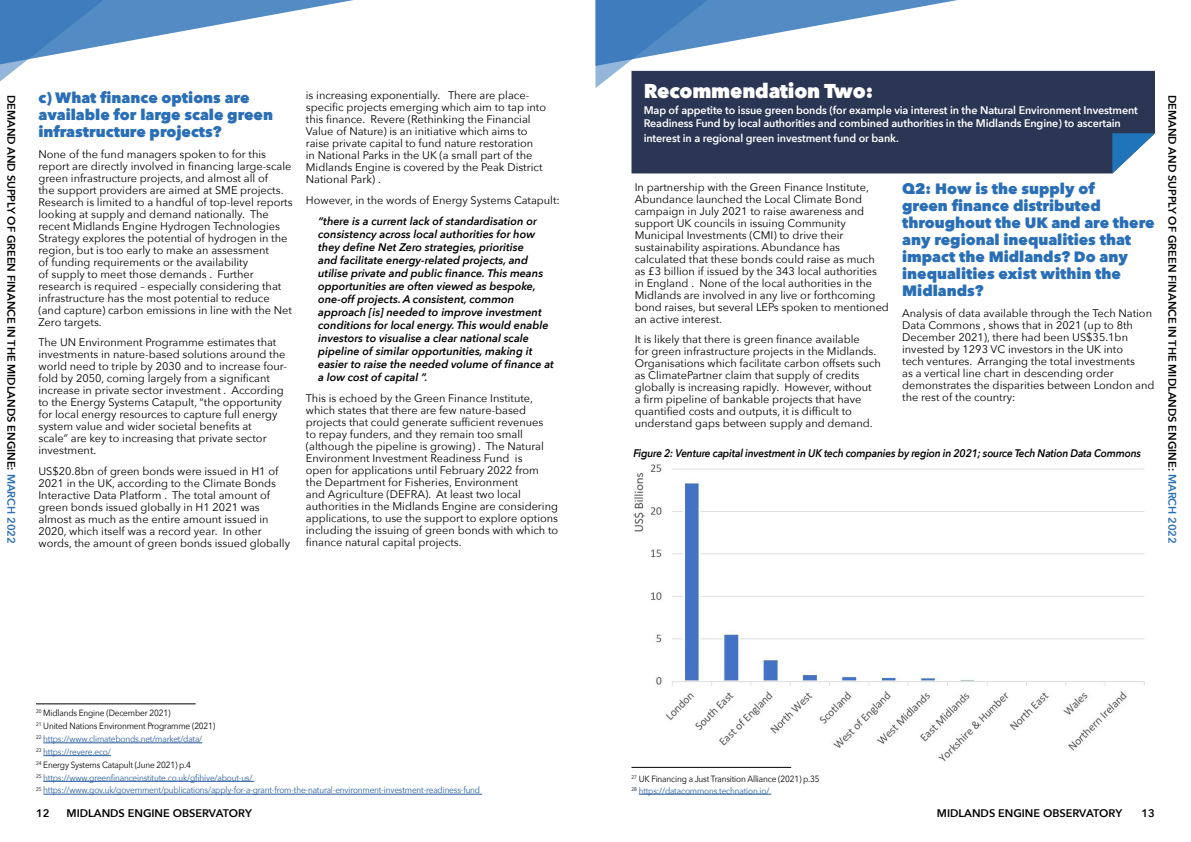
<style>
.page{position:relative;width:1191px;height:842px;background:#fff}
.page>*{position:absolute;margin:0;border:0;box-sizing:border-box;transform-origin:0 0}
.t1{font:800 20px "Avenir Next";letter-spacing:-.01em;color:#fff}
.t2{font:800 15px/17px "Avenir Next";color:#296eb6}
.t3{font:11px/12px "Avenir Next";color:#000}
.t4{font:italic 600 11px/13px "Avenir Next";color:#000}
.t5{font:600 11px/13.2px "Avenir Next";letter-spacing:-.01em;color:#fff}
.t6{font:600 11px "Avenir Next";color:#000}
.t7{font:italic 600 11px "Avenir Next";letter-spacing:-.02em;color:#000;scale:.93 1}
.t8{font:9px/12.8px "Avenir Next";letter-spacing:-.02em;color:#275b9b;scale:.92 1}
.t9{font:9px/11.4px "Avenir Next";letter-spacing:-.02em;color:#000;scale:.92 1}
.s1{color:#296eb6}
.s2{color:#000}
.s3{color:#275b9b}
</style>
<div class="page">
<svg style="left:595px;top:0;width:409px;height:88px"></svg>
<svg style="left:0;top:0;width:353px;height:82px"></svg>
<hr style="left:43px;top:743px;width:159px;height:1px;background:#275b9b">
<hr style="left:43px;top:755px;width:68px;height:1px;background:#275b9b">
<hr style="left:43px;top:781px;width:211px;height:1px;background:#275b9b">
<hr style="left:43px;top:794px;width:439px;height:1px;background:#275b9b">
<hr style="left:36px;top:703px;width:160px;height:1px;background:#000">
<div style="left:631px;top:71px;width:524px;height:102px;background:#2b3654"></div>
<svg style="left:1112px;top:133px;width:43px;height:40px"></svg>
<img style="left:633px;top:464px;width:512px;height:297px">
<hr style="left:639px;top:794px;width:132px;height:1px;background:#275b9b">
<hr style="left:631px;top:767px;width:160px;height:1px;background:#000">
<p class="t6" style="left:21px;top:95px;width:451px;rotate:90deg">DEMAND AND SUPPLY OF GREEN FINANCE IN THE MIDLANDS ENGINE: <span class="s1">MARCH 2022</span></p>
<h2 class="t2" style="left:38px;top:89px;width:236px">c) What finance options are available for large scale green infrastructure projects?</h2>
<p class="t3" style="left:38px;top:147px;width:256px">None of the fund managers spoken to for this report are directly involved in financing large-scale green infrastructure projects, and almost all of<br>the support providers are aimed at SME projects.<br>Research is limited to a handful of top-level reports looking at supply and demand nationally. The recent Midlands Engine Hydrogen Technologies Strategy explores the potential of hydrogen in the region, but is too early to make an assessment<br>of funding requirements or the availability<br>of supply to meet those demands . Further research is required – especially considering that infrastructure has the most potential to reduce (and capture) carbon emissions in line with the Net Zero targets.</p>
<p class="t3" style="left:38px;top:336px;width:250px">The UN Environment Programme estimates that investments in nature-based solutions around the world need to triple by 2030 and to increase four&shy;fold by 2050, coming largely from a significant increase in private sector investment . According to the Energy Systems Catapult, “the opportunity for local energy resources to capture full energy system value and wider societal benefits at<br>scale” are key to increasing that private sector investment.</p>
<p class="t3" style="left:38px;top:464px;width:253px">US$20.8bn of green bonds were issued in H1 of 2021 in the UK, according to the Climate Bonds Interactive Data Platform . The total amount of green bonds issued globally in H1 2021 was almost as much as the entire amount issued in 2020, which itself was a record year. In other words, the amount of green bonds issued globally</p>
<p class="t3" style="left:306px;top:89px;width:242px">is increasing exponentially. There are place&shy;specific projects emerging which aim to tap into this finance. Revere (Rethinking the Financial Value of Nature) is an initiative which aims to raise private capital to fund nature restoration<br>in National Parks in the UK (a small part of the Midlands Engine is covered by the Peak District National Park) .</p>
<p class="t3" style="left:306px;top:193px;width:255px">However, in the words of Energy Systems Catapult:</p>
<p class="t4" style="left:318px;top:215px;width:237px">“there is a current lack of standardisation or consistency across local authorities for how they define Net Zero strategies, prioritise<br>and facilitate energy-related projects, and utilise private and public finance. This means opportunities are often viewed as bespoke, one-off projects. A consistent, common approach [is] needed to improve investment conditions for local energy. This would enable investors to visualise a clear national scale pipeline of similar opportunities, making it easier to raise the needed volume of finance at a low cost of capital ”.</p>
<p class="t3" style="left:306px;top:391px;width:254px">This is echoed by the Green Finance Institute, which states that there are few nature-based projects that could generate sufficient revenues<br>to repay funders, and they remain too small (although the pipeline is growing) . The Natural Environment Investment Readiness Fund is<br>open for applications until February 2022 from<br>the Department for Fisheries, Environment<br>and Agriculture (DEFRA). At least two local authorities in the Midlands Engine are considering applications, to use the support to explore options including the issuing of green bonds with which to finance natural capital projects.</p>
<h1 class="t1" style="left:643px;top:79px;width:231px">Recommendation Two:</h1>
<p class="t5" style="left:643px;top:104px;width:496px">Map of appetite to issue green bonds (for example via interest in the Natural Environment Investment<br>Readiness Fund by local authorities and combined authorities in the Midlands Engine) to ascertain</p>
<p class="t5" style="left:643px;top:131px;width:257px">interest in a regional green investment fund or bank.</p>
<p class="t3" style="left:635px;top:180px;width:256px">In partnership with the Green Finance Institute, Abundance launched the Local Climate Bond campaign in July 2021 to raise awareness and support UK councils in issuing Community Municipal Investments (CMI) to drive their sustainability aspirations. Abundance has calculated that these bonds could raise as much<br>as £3 billion if issued by the 343 local authorities in England . None of the local authorities in the Midlands are involved in any live or forthcoming bond raises, but several LEPs spoken to mentioned an active interest.</p>
<p class="t3" style="left:635px;top:333px;width:248px">It is likely that there is green finance available<br>for green infrastructure projects in the Midlands.<br>Organisations which facilitate carbon offsets such as ClimatePartner claim that supply of credits globally is increasing rapidly. However, without<br>a firm pipeline of bankable projects that have quantified costs and outputs, it is difficult to understand gaps between supply and demand.</p>
<h2 class="t2" style="left:902px;top:181px;width:254px">Q2: How is the supply of<br>green finance distributed throughout the UK and are there any regional inequalities that impact the Midlands? Do any inequalities exist within the<br>Midlands?</h2>
<p class="t3" style="left:902px;top:307px;width:254px">Analysis of data available through the Tech Nation Data Commons , shows that in 2021 (up to 8th December 2021), there had been US$35.1bn invested by 1293 VC investors in the UK into<br>tech ventures. Arranging the total investments<br>as a vertical line chart in descending order demonstrates the disparities between London and the rest of the country:</p>
<p class="t7" style="left:633px;top:444px;width:547px">Figure 2: Venture capital investment in UK tech companies by region in 2021; source Tech Nation Data Commons</p>
<p class="t6" style="left:1181px;top:95px;width:451px;rotate:90deg">DEMAND AND SUPPLY OF GREEN FINANCE IN THE MIDLANDS ENGINE: <span class="s1">MARCH 2022</span></p>
<p class="t8" style="left:36px;top:706px;width:484px"><sup>20</sup> <span class="s2">Midlands Engine (December 2021)<br></span><sup>21</sup> <span class="s2">United Nations Environment Programme (2021)<br></span><sup>22</sup> https://www.climatebonds.net/market/data/<br><sup>23</sup> https://revere.eco/<br><sup>24</sup> <span class="s2">Energy Systems Catapult (June 2021) p.4<br></span><sup>25</sup> https://www.greenfinanceinstitute.co.uk/gfihive/about-us/<br><sup>25</sup> https://www.gov.uk/government/publications/apply-for-a-grant-from-the-natural-environment-investment-readiness-fund</p>
<p class="t9" style="left:631px;top:773px;width:206px"><sup>27</sup> UK Financing a Just Transition Alliance (2021) p.35<br><sup>28</sup> <span class="s3">https://datacommons.technation.io/</span></p>
<p class="t6" style="left:36px;top:804px;width:15px">12</p>
<p class="t6" style="left:67px;top:804px;width:187px">MIDLANDS ENGINE OBSERVATORY</p>
<p class="t6" style="left:937px;top:804px;width:187px">MIDLANDS ENGINE OBSERVATORY</p>
<p class="t6" style="left:1141px;top:804px;width:15px">13</p>
</div>
